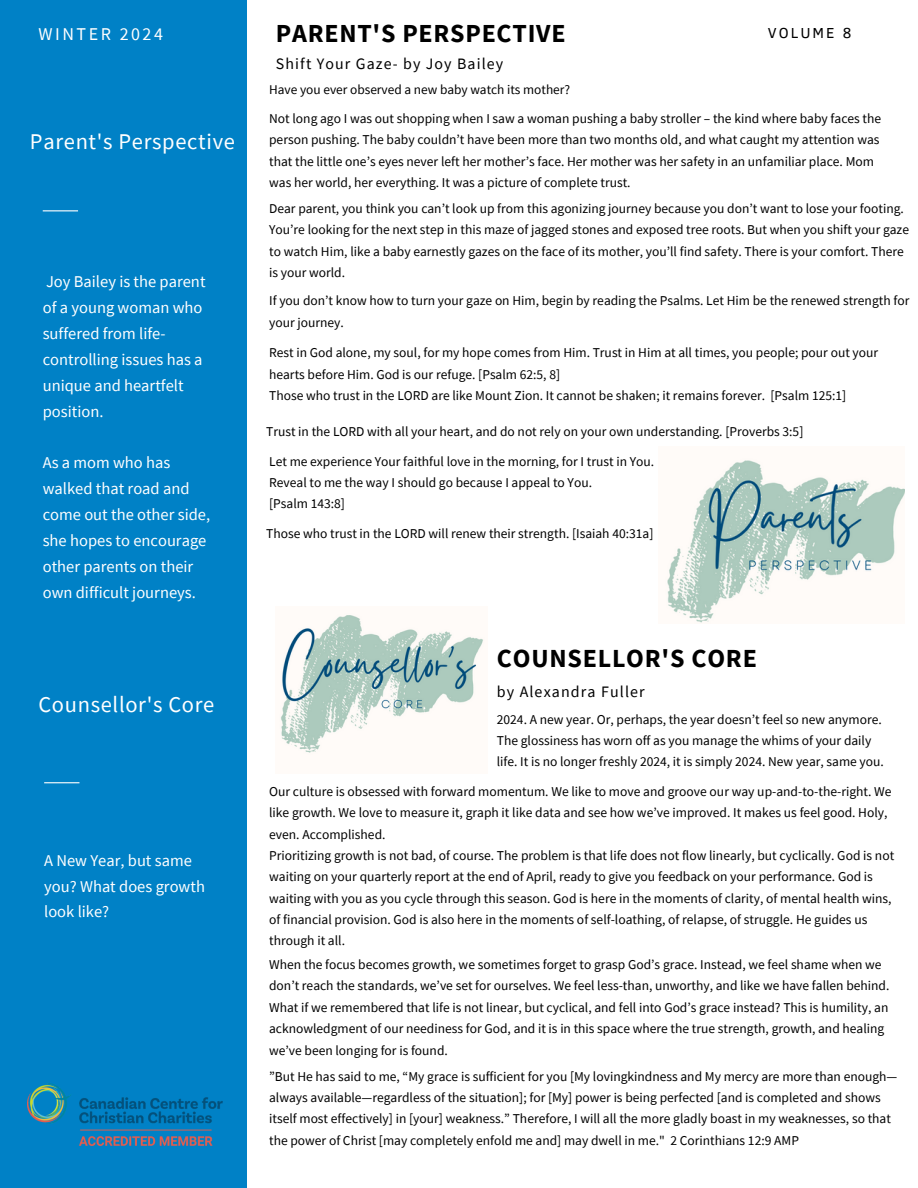
<style>
.page{position:relative;width:918px;height:1188px;background:#fff}
.page>*{position:absolute;margin:0;border:0;box-sizing:border-box;transform-origin:0 0}
.t1{font:700 25.95px "Source Sans Pro";letter-spacing:.03em;color:#000}
.t2{font:22.5px "Source Sans Pro";letter-spacing:.03em;color:#fff}
.t3{font:18px "Source Sans Pro";letter-spacing:.14em;color:#fff}
.t4{font:16.5px/25.8px "Source Sans Pro";color:#fff}
.t5{font:15.9px "Source Sans Pro";letter-spacing:.07em;color:#000}
.t6{font:14.85px "Clear Sans";letter-spacing:.14em;color:#000}
.t7{font:13.5px/21.3px "Source Sans Pro";color:#000}
.t8{font:13.35px "Source Sans Pro";color:#000}
</style>
<div class="page">
<div style="left:0;top:0;width:247px;height:1188px;background:#0081c6"></div>
<img style="left:28px;top:1084px;width:194px;height:61px">
<img style="left:667px;top:460px;width:238px;height:163px">
<hr style="left:44px;top:782px;width:35px;height:1px;background:#fff">
<hr style="left:43px;top:210px;width:35px;height:1px;background:#fff">
<img style="left:280px;top:615px;width:204px;height:138px">
<h4 class="t1" style="left:276px;top:17px;width:291px">PARENT'S PERSPECTIVE</h4>
<h4 class="t5" style="left:276px;top:53px;width:229px">Shift Your Gaze- by Joy Bailey</h4>
<h2 class="t3" style="left:39px;top:22px;width:126px">WINTER 2024</h2>
<h4 class="t6" style="left:768px;top:22px;width:85px">VOLUME 8</h4>
<p class="t2" style="left:30px;top:127px;width:207px">Parent's Perspective</p>
<h1 class="t4" style="left:43px;top:269px;width:164px">Joy Bailey is the parent of a young woman who suffered from life&shy;controlling issues has a unique and heartfelt position.</h1>
<h3 class="t4" style="left:43px;top:450px;width:169px">As a mom who has walked that road and come out the other side, she hopes to encourage other parents on their own difficult journeys.</h3>
<h5 class="t2" style="left:38px;top:690px;width:177px">Counsellor's Core</h5>
<h6 class="t4" style="left:44px;top:847px;width:162px">A New Year, but same you? What does growth look like?</h6>
<p class="t8" style="left:269px;top:81px;width:303px">Have you ever observed a new baby watch its mother?</p>
<p class="t7" style="left:269px;top:107px;width:614px">Not long ago I was out shopping when I saw a woman pushing a baby stroller – the kind where baby faces the person pushing. The baby couldn’t have been more than two months old, and what caught my attention was that the little one’s eyes never left her mother’s face. Her mother was her safety in an unfamiliar place. Mom was her world, her everything. It was a picture of complete trust.</p>
<p class="t7" style="left:269px;top:197px;width:641px">Dear parent, you think you can’t look up from this agonizing journey because you don’t want to lose your footing.<br>You’re looking for the next step in this maze of jagged stones and exposed tree roots. But when you shift your gaze to watch Him, like a baby earnestly gazes on the face of its mother, you’ll find safety. There is your comfort. There is your world.</p>
<p class="t7" style="left:269px;top:290px;width:642px">If you don’t know how to turn your gaze on Him, begin by reading the Psalms. Let Him be the renewed strength for your journey.</p>
<p class="t7" style="left:269px;top:342px;width:611px">Rest in God alone, my soul, for my hope comes from Him. Trust in Him at all times, you people; pour out your hearts before Him. God is our refuge. [Psalm 62:5, 8]</p>
<p class="t7" style="left:269px;top:385px;width:579px">Those who trust in the LORD are like Mount Zion. It cannot be shaken; it remains forever. [Psalm 125:1]</p>
<p class="t7" style="left:266px;top:421px;width:539px">Trust in the LORD with all your heart, and do not rely on your own understanding. [Proverbs 3:5]</p>
<p class="t7" style="left:269px;top:450px;width:387px">Let me experience Your faithful love in the morning, for I trust in You.</p>
<p class="t7" style="left:269px;top:472px;width:324px">Reveal to me the way I should go because I appeal to You.</p>
<p class="t7" style="left:269px;top:493px;width:77px">[Psalm 143:8]</p>
<h6 class="t7" style="left:266px;top:522px;width:389px">Those who trust in the LORD will renew their strength. [Isaiah 40:31a]</h6>
<p class="t1" style="left:497px;top:641px;width:262px">COUNSELLOR'S CORE</p>
<p class="t5" style="left:497px;top:681px;width:149px">by Alexandra Fuller</p>
<p class="t7" style="left:497px;top:708px;width:389px">2024. A new year. Or, perhaps, the year doesn’t feel so new anymore.<br>The glossiness has worn off as you manage the whims of your daily life. It is no longer freshly 2024, it is simply 2024. New year, same you.</p>
<p class="t7" style="left:269px;top:780px;width:624px">Our culture is obsessed with forward momentum. We like to move and groove our way up-and-to-the-right. We like growth. We love to measure it, graph it like data and see how we’ve improved. It makes us feel good. Holy, even. Accomplished.</p>
<p class="t7" style="left:269px;top:845px;width:627px">Prioritizing growth is not bad, of course. The problem is that life does not flow linearly, but cyclically. God is not waiting on your quarterly report at the end of April, ready to give you feedback on your performance. God is waiting with you as you cycle through this season. God is here in the moments of clarity, of mental health wins, of financial provision. God is also here in the moments of self-loathing, of relapse, of struggle. He guides us through it all.</p>
<p class="t7" style="left:269px;top:954px;width:622px">When the focus becomes growth, we sometimes forget to grasp God’s grace. Instead, we feel shame when we don’t reach the standards, we’ve set for ourselves. We feel less-than, unworthy, and like we have fallen behind.<br>What if we remembered that life is not linear, but cyclical, and fell into God’s grace instead? This is humility, an acknowledgment of our neediness for God, and it is in this space where the true strength, growth, and healing we’ve been longing for is found.</p>
<h1 class="t7" style="left:269px;top:1065px;width:630px">”But He has said to me, “My grace is sufficient for you [My lovingkindness and My mercy are more than enough— always available—regardless of the situation]; for [My] power is being perfected [and is completed and shows itself most effectively] in [your] weakness.” Therefore, I will all the more gladly boast in my weaknesses, so that the power of Christ [may completely enfold me and] may dwell in me." 2 Corinthians 12:9 AMP</h1>
</div>
